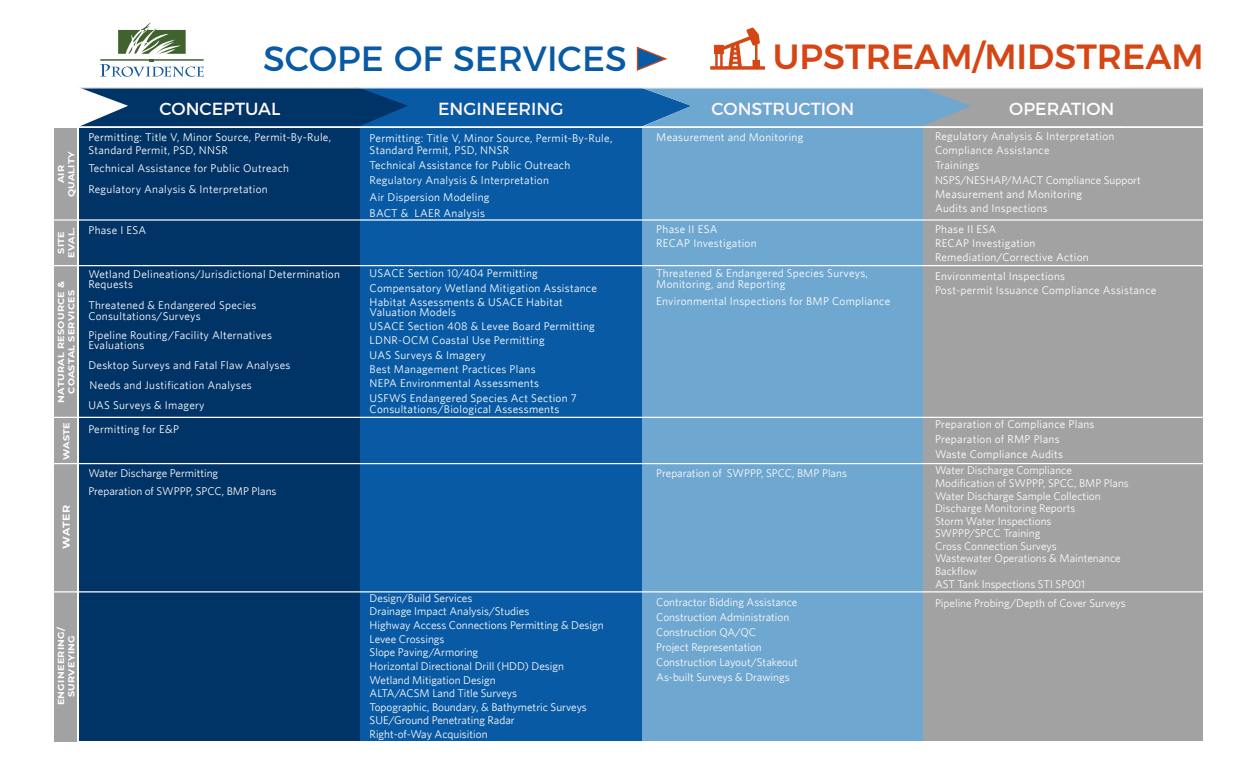
<style>
.page{position:relative;width:1260px;height:765px;background:#fff}
.page>*{position:absolute;margin:0;border:0;box-sizing:border-box;transform-origin:0 0}
.t1{font:500 35px "Montserrat";color:#d54614}
.t2{font:35px "Montserrat";color:#085aa4}
.t3{font:17.5px "Montserrat";color:#fff7ff}
.t4{font:17.5px "Montserrat";color:#fff6fb}
.t5{font:17.5px "Montserrat";color:#fffaf5}
.t6{font:17.5px "Montserrat";color:#fffefd}
.t7{font:11.25px/12.5px "Whitney";letter-spacing:.025em;color:#fff}
.t8{font:11.25px "Whitney";color:#fefaf9}
.t9{font:11.25px/11.2px "Whitney";letter-spacing:.025em;color:#fefcfd}
.t10{font:11.25px/10px "Whitney";letter-spacing:.025em;color:#fffefc}
.t11{font:11.25px "Whitney";letter-spacing:.025em;color:#fbfdfe}
.t12{font:11.25px "Whitney";letter-spacing:.025em;color:#fefafc}
.t13{font:11.25px "Whitney";color:#fefcfd}
.t14{font:11.25px "Whitney";letter-spacing:.025em;color:#fffef8}
.t15{font:11.25px "Whitney";letter-spacing:.025em;color:#fffefa}
.t16{font:11.25px "Whitney";letter-spacing:.025em;color:#fefcfa}
.t17{font:700 10px "Montserrat";color:#fffefc;scale:1.1 1}
.t18{font:700 8.75px/10.5px "Montserrat";letter-spacing:.03em;color:#fff;text-align:center;scale:1.1 1}
.t19{font:700 8.75px/10.5px "Montserrat";letter-spacing:.025em;color:#fffefc;text-align:center;scale:1.1 1}
</style>
<div class="page">
<div style="left:921px;top:128px;width:281px;height:613px;background:#a2a2a2"></div>
<div style="left:71px;top:120px;width:298px;height:629px;background:#fff;opacity:.04"></div>
<div style="left:79px;top:128px;width:282px;height:613px;background:#036"></div>
<svg style="left:100px;top:22px;width:104px;height:56px"></svg>
<div style="left:641px;top:128px;width:281px;height:613px;background:#6ea7d0"></div>
<div style="left:360px;top:128px;width:281px;height:613px;background:#085aa4"></div>
<svg style="left:636px;top:46px;width:31px;height:25px"></svg>
<svg style="left:710px;top:27px;width:55px;height:43px"></svg>
<svg style="left:79px;top:88px;width:1043px;height:38px;background:#4376a2"></svg>
<div style="left:54px;top:591px;width:22px;height:150px;background:#a2a2a2"></div>
<div style="left:54px;top:463px;width:22px;height:128px;background:#a2a2a2"></div>
<div style="left:54px;top:417px;width:22px;height:48px;background:#a2a2a2"></div>
<div style="left:54px;top:265px;width:22px;height:154px;background:#a2a2a2"></div>
<div style="left:54px;top:220px;width:22px;height:45px;background:#a2a2a2"></div>
<div style="left:54px;top:129px;width:22px;height:91px;background:#a2a2a2"></div>
<hr style="left:53px;top:463px;width:1207px;height:1px;background:#fffefa">
<hr style="left:35px;top:219px;width:1225px;height:2px;background:#fffefa">
<hr style="left:13px;top:265px;width:1247px;height:1px;background:#fffefa">
<hr style="left:41px;top:417px;width:1219px;height:1px;background:#fffefa">
<hr style="left:28px;top:591px;width:1232px;height:1px;background:#fffefa">
<div style="left:1122px;top:87px;width:80px;height:40px;background:#a2a2a2"></div>
<hr style="left:34px;top:126px;width:1226px;height:2px;background:#fffefa">
<hr style="left:9px;top:87px;width:1251px;height:1px;background:#fffefa">
<p class="t19" style="left:55px;top:197px;width:44px;rotate:-90deg">AIR<br>QUALITY</p>
<p class="t19" style="left:55px;top:258px;width:29px;rotate:-90deg">SITE<br>EVAL.</p>
<p class="t18" style="left:55px;top:403px;width:112px;rotate:-90deg">NATURAL RESOURCE &amp;<br>COASTAL SERVICES</p>
<p class="t18" style="left:61px;top:460px;width:36px;rotate:-90deg">WASTE</p>
<p class="t17" style="left:59px;top:549px;width:41px;rotate:-90deg">WATER</p>
<p class="t18" style="left:55px;top:705px;width:73px;rotate:-90deg">ENGINEERING/<br>SURVEYING</p>
<p class="t2" style="left:263px;top:31px;width:365px">SCOPE OF SERVICES</p>
<p class="t1" style="left:773px;top:29px;width:432px">UPSTREAM/MIDSTREAM</p>
<p class="t3" style="left:712px;top:95px;width:144px">CONSTRUCTION</p>
<p class="t5" style="left:160px;top:95px;width:122px">CONCEPTUAL</p>
<p class="t6" style="left:1009px;top:95px;width:107px">OPERATION</p>
<p class="t4" style="left:438px;top:95px;width:127px">ENGINEERING</p>
<p class="t7" style="left:88px;top:131px;width:244px">Permitting: Title V, Minor Source, Permit-By-Rule,<br>Standard Permit, PSD, NNSR</p>
<p class="t7" style="left:88px;top:162px;width:202px">Technical Assistance for Public Outreach</p>
<p class="t11" style="left:88px;top:182px;width:181px">Regulatory Analysis &amp; Interpretation</p>
<p class="t7" style="left:370px;top:131px;width:244px">Permitting: Title V, Minor Source, Permit-By-Rule,<br>Standard Permit, PSD, NNSR</p>
<p class="t7" style="left:370px;top:159px;width:202px">Technical Assistance for Public Outreach</p>
<p class="t7" style="left:370px;top:190px;width:121px">Air Dispersion Modeling</p>
<p class="t11" style="left:370px;top:174px;width:181px">Regulatory Analysis &amp; Interpretation</p>
<p class="t10" style="left:370px;top:208px;width:117px">BACT &amp; LAER Analysis</p>
<p class="t7" style="left:656px;top:131px;width:149px">Measurement and Monitoring</p>
<p class="t7" style="left:88px;top:223px;width:59px">Phase I ESA</p>
<p class="t7" style="left:656px;top:222px;width:63px">Phase II ESA</p>
<p class="t10" style="left:656px;top:238px;width:102px">RECAP Investigation</p>
<p class="t7" style="left:88px;top:269px;width:253px;line-height:10px">Wetland Delineations/Jurisdictional Determination<br>Requests</p>
<p class="t9" style="left:88px;top:299px;width:169px">Threatened &amp; Endangered Species<br>Consultations/Surveys</p>
<p class="t9" style="left:88px;top:359px;width:204px">Desktop Surveys and Fatal Flaw Analyses</p>
<p class="t9" style="left:90px;top:379px;width:164px">Needs and Justification Analyses</p>
<p class="t10" style="left:88px;top:330px;width:185px">Pipeline Routing/Facility Alternatives<br>Evaluations</p>
<p class="t7" style="left:88px;top:399px;width:118px">UAS Surveys &amp; Imagery</p>
<p class="t14" style="left:370px;top:267px;width:170px">USACE Section 10/404 Permitting</p>
<p class="t7" style="left:370px;top:281px;width:229px">Compensatory Wetland Mitigation Assistance</p>
<p class="t7" style="left:370px;top:297px;width:195px;line-height:10px">Habitat Assessments &amp; USACE Habitat<br>Valuation Models</p>
<p class="t7" style="left:370px;top:320px;width:227px">USACE Section 408 &amp; Levee Board Permitting</p>
<p class="t7" style="left:370px;top:334px;width:177px">LDNR-OCM Coastal Use Permitting</p>
<p class="t7" style="left:370px;top:377px;width:171px">NEPA Environmental Assessments</p>
<p class="t7" style="left:370px;top:348px;width:118px">UAS Surveys &amp; Imagery</p>
<p class="t9" style="left:370px;top:363px;width:168px">Best Management Practices Plans</p>
<p class="t7" style="left:370px;top:392px;width:209px;line-height:11.2px">USFWS Endangered Species Act Section 7<br>Consultations/Biological Assessments</p>
<p class="t9" style="left:656px;top:267px;width:213px">Threatened &amp; Endangered Species Surveys,<br>Monitoring, and Reporting</p>
<p class="t7" style="left:656px;top:295px;width:235px">Environmental Inspections for BMP Compliance</p>
<p class="t11" style="left:935px;top:129px;width:181px">Regulatory Analysis &amp; Interpretation</p>
<p class="t16" style="left:935px;top:144px;width:116px">Compliance Assistance</p>
<p class="t10" style="left:935px;top:160px;width:46px">Trainings</p>
<p class="t13" style="left:935px;top:173px;width:207px">NSPS/NESHAP/MACT Compliance Support</p>
<p class="t7" style="left:935px;top:222px;width:63px">Phase II ESA</p>
<p class="t10" style="left:935px;top:237px;width:102px">RECAP Investigation</p>
<p class="t7" style="left:935px;top:187px;width:149px">Measurement and Monitoring</p>
<p class="t15" style="left:935px;top:202px;width:114px">Audits and Inspections</p>
<p class="t7" style="left:935px;top:251px;width:155px">Remediation/Corrective Action</p>
<p class="t12" style="left:935px;top:283px;width:223px">Post-permit Issuance Compliance Assistance</p>
<p class="t7" style="left:935px;top:269px;width:132px">Environmental Inspections</p>
<p class="t7" style="left:88px;top:423px;width:92px">Permitting for E&amp;P</p>
<p class="t7" style="left:935px;top:418px;width:161px">Preparation of Compliance Plans</p>
<p class="t7" style="left:935px;top:433px;width:126px">Preparation of RMP Plans</p>
<p class="t7" style="left:935px;top:448px;width:130px">Waste Compliance Audits</p>
<p class="t8" style="left:88px;top:466px;width:131px">Water Discharge Permitting</p>
<p class="t8" style="left:656px;top:466px;width:192px">Preparation of SWPPP, SPCC, BMP Plans</p>
<p class="t8" style="left:935px;top:464px;width:138px">Water Discharge Compliance</p>
<p class="t8" style="left:88px;top:485px;width:190px">Preparation of SWPPP, SPCC, BMP Plans</p>
<p class="t8" style="left:935px;top:476px;width:195px">Modification of SWPPP, SPCC, BMP Plans</p>
<p class="t8" style="left:935px;top:489px;width:167px">Water Discharge Sample Collection</p>
<p class="t8" style="left:935px;top:502px;width:142px">Discharge Monitoring Reports</p>
<p class="t8" style="left:935px;top:514px;width:118px">Storm Water Inspections</p>
<p class="t8" style="left:935px;top:527px;width:107px">SWPPP/SPCC Training</p>
<p class="t8" style="left:935px;top:539px;width:123px">Cross Connection Surveys</p>
<p class="t8" style="left:935px;top:552px;width:187px">Wastewater Operations &amp; Maintenance</p>
<p class="t8" style="left:935px;top:565px;width:44px">Backflow</p>
<p class="t8" style="left:935px;top:577px;width:152px">AST Tank Inspections STI SP001</p>
<p class="t8" style="left:370px;top:591px;width:104px">Design/Build Services</p>
<p class="t8" style="left:370px;top:605px;width:161px">Drainage Impact Analysis/Studies</p>
<p class="t8" style="left:370px;top:618px;width:236px">Highway Access Connections Permitting &amp; Design</p>
<p class="t8" style="left:370px;top:632px;width:76px">Levee Crossings</p>
<p class="t8" style="left:370px;top:646px;width:110px">Slope Paving/Armoring</p>
<p class="t8" style="left:370px;top:659px;width:196px">Horizontal Directional Drill (HDD) Design</p>
<p class="t8" style="left:370px;top:673px;width:127px">Wetland Mitigation Design</p>
<p class="t8" style="left:370px;top:687px;width:149px">ALTA/ACSM Land Title Surveys</p>
<p class="t8" style="left:370px;top:700px;width:219px">Topographic, Boundary, &amp; Bathymetric Surveys</p>
<p class="t8" style="left:370px;top:714px;width:147px">SUE/Ground Penetrating Radar</p>
<p class="t8" style="left:370px;top:728px;width:120px">Right-of-Way Acquisition</p>
<p class="t8" style="left:656px;top:595px;width:143px">Contractor Bidding Assistance</p>
<p class="t8" style="left:656px;top:610px;width:135px">Construction Administration</p>
<p class="t8" style="left:656px;top:625px;width:102px">Construction QA/QC</p>
<p class="t8" style="left:656px;top:640px;width:107px">Project Representation</p>
<p class="t8" style="left:656px;top:655px;width:143px">Construction Layout/Stakeout</p>
<p class="t8" style="left:656px;top:670px;width:135px">As-built Surveys &amp; Drawings</p>
<p class="t8" style="left:935px;top:597px;width:192px">Pipeline Probing/Depth of Cover Surveys</p>
</div>
